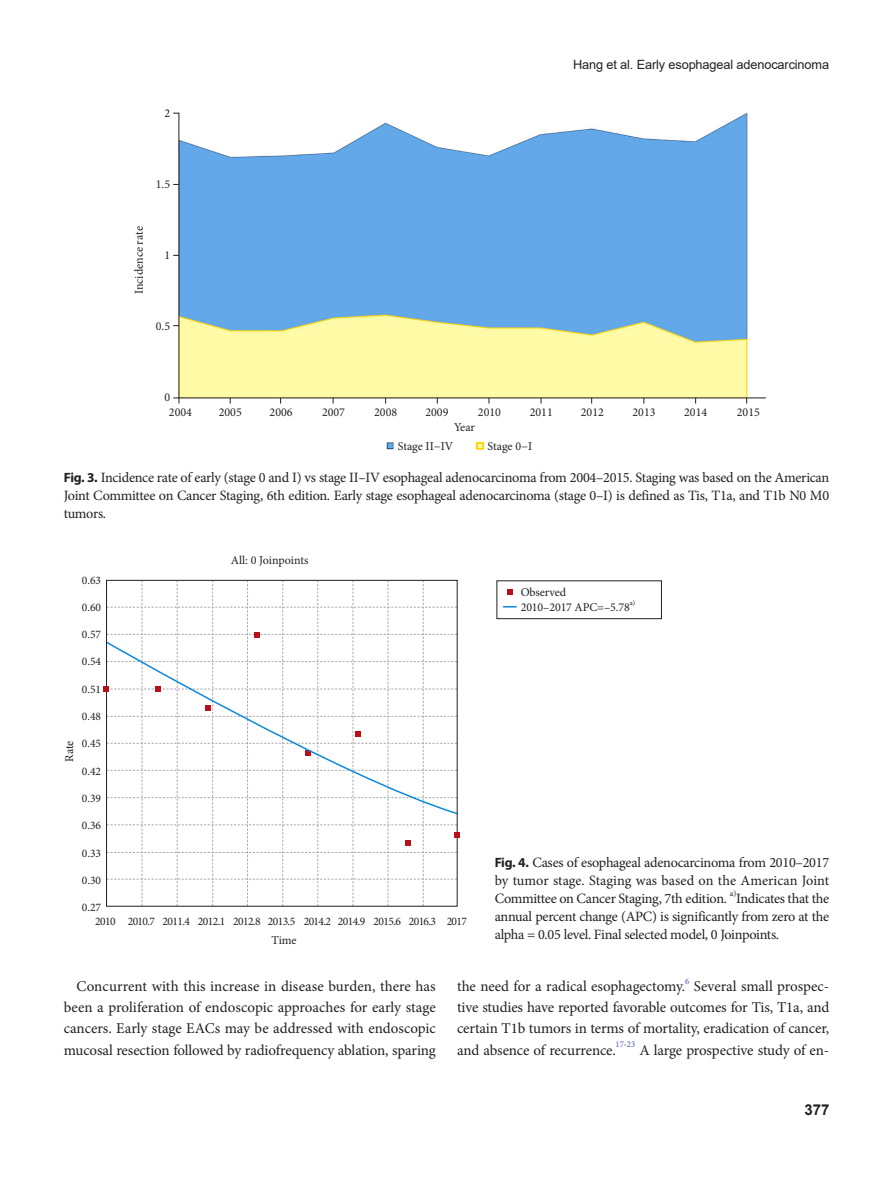
<style>
.page{position:relative;width:893px;height:1191px;background:#fff}
.page>*{position:absolute;margin:0;border:0;box-sizing:border-box;transform-origin:0 0}
.body{font:15px/21.3px "Minion Pro";letter-spacing:-.01em;color:#231f20;text-align:justify}
.t1{font:700 15px "Arial";color:#231f20}
.fig-caption{font:14.25px/18px "Minion Pro";letter-spacing:-.02em;color:#231f20;text-align:justify}
.t2{font:12.75px "Arial";letter-spacing:-.01em;color:#231f20}
.t3{font:12px "Minion Pro";color:#231f20}
.t4{font:11.55px "Minion Pro";letter-spacing:-.05em;color:#231f20}
.body-2{font:8.7px "Minion Pro";color:#4a51b5}
.fig-caption-2{font:8.25px "Minion Pro";color:#231f20}
.t5{font:7.05px "Minion Pro";color:#231f20}
.s1{font-family:"Myriad Pro";font-weight:700;font-size:13.5px}
.s2{color:#231f20}
</style>
<div class="page">
<svg style="left:173px;top:112px;width:593px;height:287px"></svg>
<svg style="left:173px;top:397px;width:7px;height:6px"></svg>
<img style="left:386px;top:442px;width:8px;height:8px">
<img style="left:475px;top:441px;width:9px;height:9px">
<svg style="left:103px;top:580px;width:357px;height:326px"></svg>
<svg style="left:507px;top:589px;width:6px;height:6px"></svg>
<svg style="left:503px;top:606px;width:14px;height:1px"></svg>
<div style="left:496px;top:580px;width:166px;height:39px;border:1px solid #231f20"></div>
<p class="t3" style="left:164px;top:105px;width:7px">2</p>
<p class="t2" style="left:573px;top:56px;width:258px">Hang et al. Early esophageal adenocarcinoma</p>
<p class="t3" style="left:156px;top:176px;width:16px">1.5</p>
<p class="t3" style="left:131px;top:294px;width:69px;rotate:-90deg">Incidence rate</p>
<p class="t3" style="left:164px;top:247px;width:7px">1</p>
<p class="t3" style="left:156px;top:318px;width:16px">0.5</p>
<p class="t3" style="left:164px;top:388px;width:7px">0</p>
<p class="t3" style="left:169px;top:404px;width:25px">2004</p>
<p class="t3" style="left:219px;top:404px;width:25px">2005</p>
<p class="t3" style="left:270px;top:404px;width:25px">2006</p>
<p class="t3" style="left:322px;top:404px;width:25px">2007</p>
<p class="t3" style="left:374px;top:404px;width:25px">2008</p>
<p class="t3" style="left:425px;top:404px;width:25px">2009</p>
<p class="t3" style="left:398px;top:438px;width:57px">Stage II−IV</p>
<p class="t3" style="left:488px;top:438px;width:46px">Stage 0−I</p>
<p class="t3" style="left:478px;top:404px;width:25px">2010</p>
<p class="t3" style="left:530px;top:404px;width:25px">2011</p>
<p class="t3" style="left:581px;top:404px;width:25px">2012</p>
<p class="t3" style="left:632px;top:404px;width:25px">2013</p>
<p class="t3" style="left:684px;top:404px;width:25px">2014</p>
<p class="t3" style="left:737px;top:404px;width:25px">2015</p>
<p class="t3" style="left:454px;top:419px;width:22px">Year</p>
<p class="fig-caption" style="left:64px;top:468px;width:767px"><span class="s1">Fig. 3.</span> Incidence rate of early (stage 0 and I) vs stage II–IV esophageal adenocarcinoma from 2004–2015. Staging was based on the American Joint Committee on Cancer Staging, 6th edition. Early stage esophageal adenocarcinoma (stage 0–I) is defined as Tis, T1a, and T1b N0 M0 tumors.</p>
<p class="t3" style="left:61px;top:762px;width:23px;rotate:-90deg">Rate</p>
<p class="t3" style="left:231px;top:552px;width:79px">All: 0 Joinpoints</p>
<p class="t4" style="left:82px;top:572px;width:21px">0.63</p>
<p class="t4" style="left:82px;top:599px;width:21px">0.60</p>
<p class="t4" style="left:82px;top:627px;width:21px">0.57</p>
<p class="t4" style="left:82px;top:654px;width:21px">0.54</p>
<p class="t4" style="left:82px;top:681px;width:21px">0.51</p>
<p class="t4" style="left:82px;top:708px;width:21px">0.48</p>
<p class="t4" style="left:82px;top:736px;width:21px">0.45</p>
<p class="t4" style="left:82px;top:763px;width:21px">0.42</p>
<p class="t4" style="left:82px;top:790px;width:21px">0.39</p>
<p class="t4" style="left:82px;top:818px;width:21px">0.36</p>
<p class="t4" style="left:82px;top:845px;width:21px">0.33</p>
<p class="t4" style="left:82px;top:872px;width:21px">0.30</p>
<p class="t4" style="left:82px;top:899px;width:21px">0.27</p>
<p class="t4" style="left:95px;top:913px;width:22px">2010</p>
<p class="t4" style="left:128px;top:913px;width:29px">2010.7</p>
<p class="t4" style="left:163px;top:913px;width:29px">2011.4</p>
<p class="t4" style="left:198px;top:913px;width:29px">2012.1</p>
<p class="t4" style="left:233px;top:913px;width:29px">2012.8</p>
<p class="t4" style="left:268px;top:913px;width:29px">2013.5</p>
<p class="t3" style="left:272px;top:931px;width:26px">Time</p>
<p class="t4" style="left:304px;top:913px;width:29px">2014.2</p>
<p class="t4" style="left:338px;top:913px;width:29px">2014.9</p>
<p class="t4" style="left:374px;top:913px;width:29px">2015.6</p>
<p class="t4" style="left:409px;top:913px;width:29px">2016.3</p>
<p class="t4" style="left:447px;top:913px;width:22px">2017</p>
<p class="t3" style="left:521px;top:584px;width:47px">Observed</p>
<p class="t3" style="left:521px;top:599px;width:111px">2010–2017 APC=–5.78</p>
<p class="t5" style="left:630px;top:598px;width:7px">a)</p>
<p class="fig-caption" style="left:495px;top:853px;width:336px"><span class="s1">Fig. 4.</span> Cases of esophageal adenocarcinoma from 2010–2017 by tumor stage. Staging was based on the American Joint Committee on Cancer Staging, 7th edition.</p>
<p class="fig-caption-2" style="left:730px;top:888px;width:8px">a)</p>
<p class="fig-caption" style="left:495px;top:889px;width:336px;text-indent:241px">Indicates that the annual percent change (APC) is significantly from zero at the alpha = 0.05 level. Final selected model, 0 Joinpoints.</p>
<p class="body" style="left:64px;top:975px;width:374px;text-indent:13px">Concurrent with this increase in disease burden, there has been a proliferation of endoscopic approaches for early stage cancers. Early stage EACs may be addressed with endoscopic mucosal resection followed by radiofrequency ablation, sparing</p>
<p class="body" style="left:457px;top:975px;width:230px">the need for a radical esophagectomy.</p>
<p class="body-2" style="left:685px;top:975px;width:6px">6</p>
<p class="body" style="left:457px;top:975px;width:374px;text-indent:237px">Several small prospec&shy;tive studies have reported favorable outcomes for Tis, T1a, and certain T1b tumors in terms of mortality, eradication of cancer, and absence of recurrence.</p>
<p class="body-2" style="left:616px;top:1038px;width:21px">17<span class="s2">-</span>23</p>
<p class="body" style="left:639px;top:1039px;width:191px">A large prospective study of en-</p>
<p class="t1" style="left:804px;top:1098px;width:27px">377</p>
</div>
